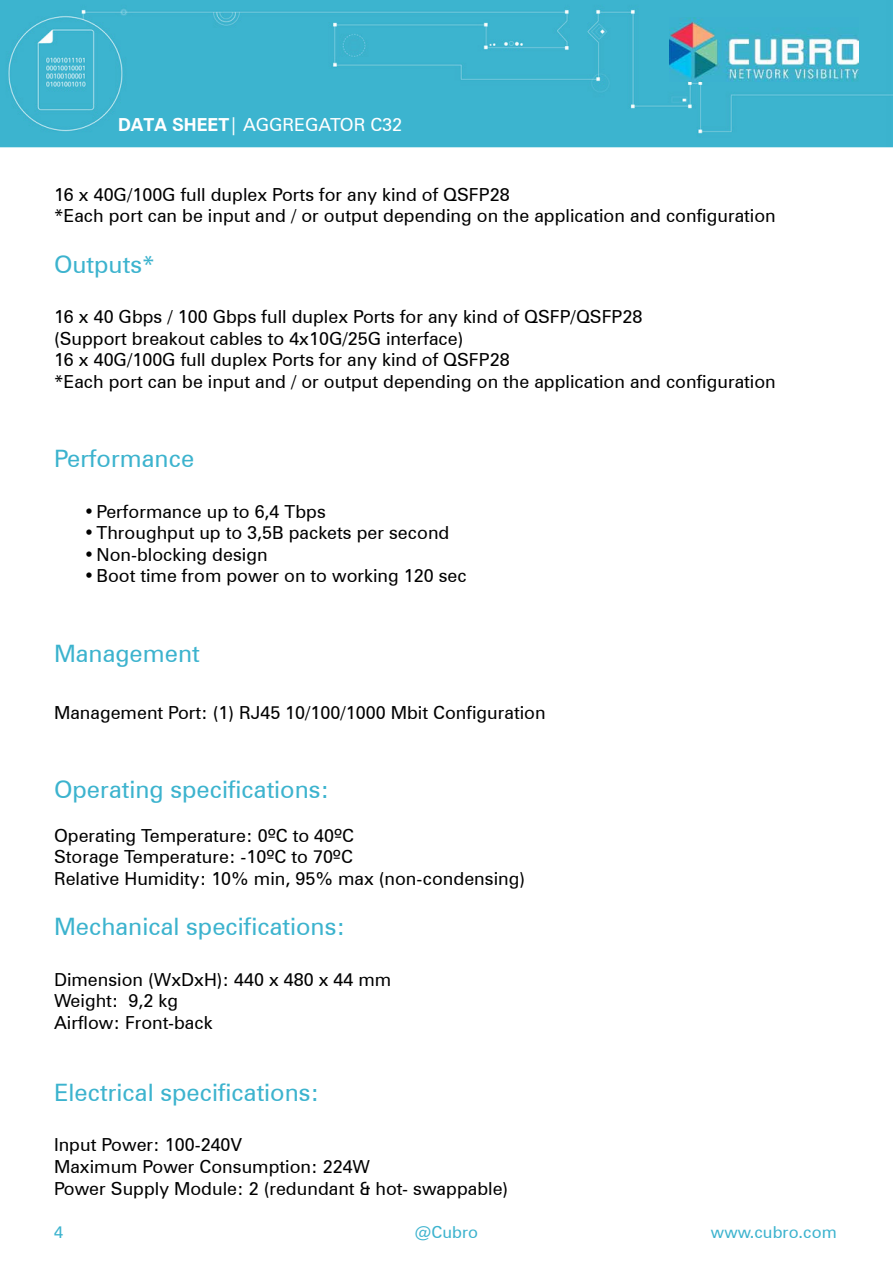
<style>
.page{position:relative;width:893px;height:1263px;background:#fff}
.page>*{position:absolute;margin:0;border:0;box-sizing:border-box;transform-origin:0 0}
.t1{font:24px "Zurich BT";color:#3cb3ce}
.t2{font:18px/21.6px "Zurich BT";color:#000}
.t3{font:18px "Zurich BT";color:#fff}
.t4{font:16.5px "Zurich BT";color:#3cb3ce}
.s1{font-weight:700}
</style>
<div class="page">
<div style="left:0;top:0;width:893px;height:147px;background:#3cb4cf"></div>
<img style="left:669px;top:17px;width:189px;height:65px">
<p class="t3" style="left:118px;top:117px;width:286px"><span class="s1">DATA SHEET</span>| AGGREGATOR C32</p>
<p class="t2" style="left:54px;top:185px;width:723px">16 x 40G/100G full duplex Ports for any kind of QSFP28<br>*Each port can be input and / or output depending on the application and configuration</p>
<h1 class="t1" style="left:54px;top:254px;width:102px">Outputs*</h1>
<p class="t2" style="left:54px;top:308px;width:723px">16 x 40 Gbps / 100 Gbps full duplex Ports for any kind of QSFP/QSFP28<br>(Support breakout cables to 4x10G/25G interface)<br>16 x 40G/100G full duplex Ports for any kind of QSFP28<br>*Each port can be input and / or output depending on the application and configuration</p>
<h1 class="t1" style="left:54px;top:449px;width:142px">Performance</h1>
<p class="t2" style="left:84px;top:502px;width:384px">ïPerformance up to 6,4 Tbps<br>ïThroughput up to 3,5B packets per second ïNon-blocking design<br>ïBoot time from power on to working 120 sec</p>
<h1 class="t1" style="left:54px;top:643px;width:147px">Management</h1>
<p class="t2" style="left:54px;top:704px;width:493px">Management Port: (1) RJ45 10/100/1000 Mbit Configuration</p>
<h1 class="t1" style="left:54px;top:780px;width:277px">Operating specifications:</h1>
<p class="t2" style="left:54px;top:826px;width:473px">Operating Temperature: 0ºC to 40ºC<br>Storage Temperature: -10ºC to 70ºC<br>Relative Humidity: 10% min, 95% max (non-condensing)</p>
<h1 class="t1" style="left:54px;top:917px;width:293px">Mechanical specifications:</h1>
<p class="t2" style="left:54px;top:970px;width:339px">Dimension (WxDxH): 440 x 480 x 44 mm<br>Weight: 9,2 kg<br>Airflow: Front-back</p>
<h1 class="t1" style="left:54px;top:1082px;width:267px">Electrical specifications:</h1>
<p class="t2" style="left:54px;top:1136px;width:456px">Input Power: 100-240V<br>Maximum Power Consumption: 224W<br>Power Supply Module: 2 (redundant &amp; hot- swappable)</p>
<p class="t4" style="left:54px;top:1225px;width:11px">4</p>
<p class="t4" style="left:415px;top:1225px;width:65px">@Cubro</p>
<p class="t4" style="left:711px;top:1225px;width:127px">www.cubro.com</p>
</div>
